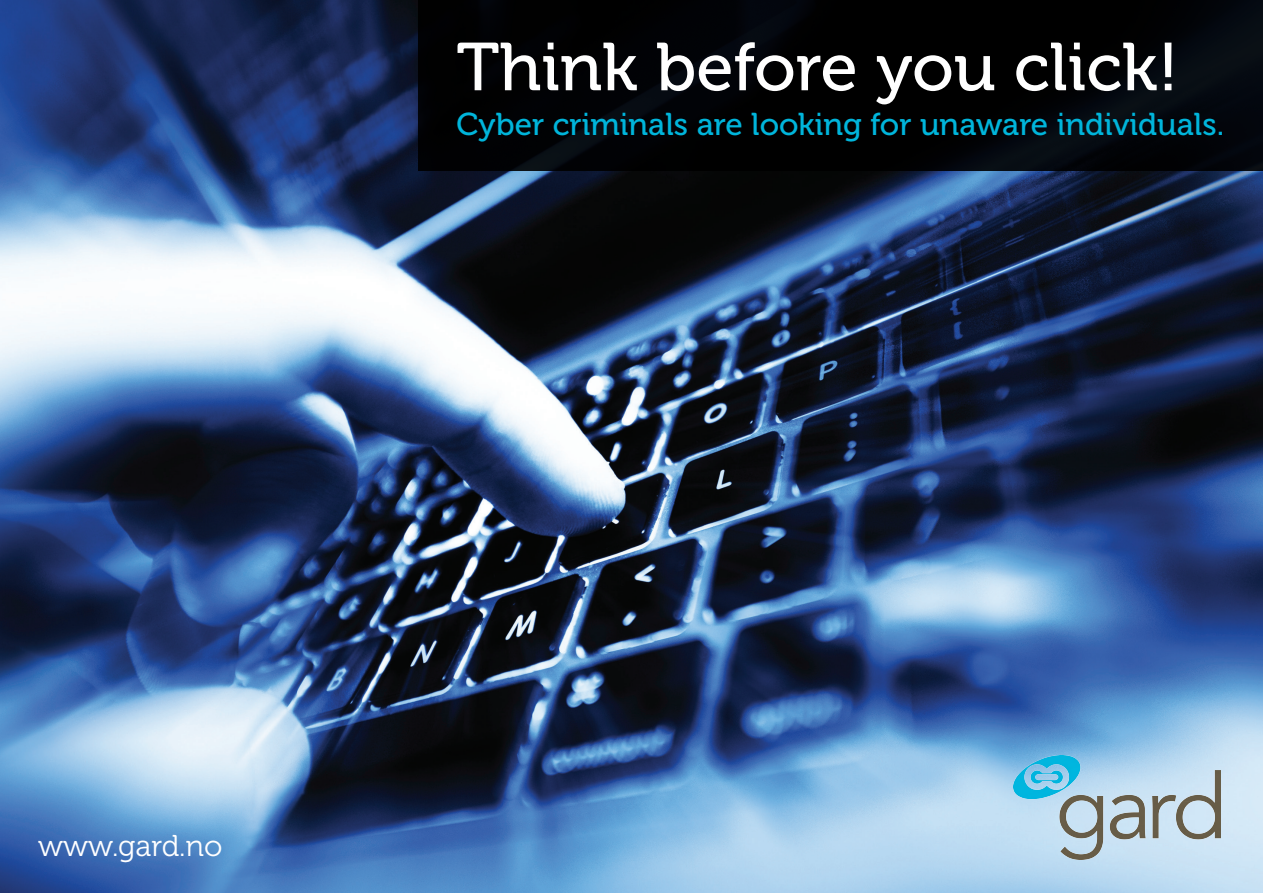
<style>
.page{position:relative;width:1263px;height:893px;background:#fff}
.page>*{position:absolute;margin:0;border:0;box-sizing:border-box;transform-origin:0 0}
.t1{font:67.5px "Museo 500";color:#fff}
.t2{font:31.5px "Museo 500";color:#00b5db}
.t3{font:30px "Museo 300";color:#fff}
</style>
<div class="page">
<img style="left:0;top:0;width:1263px;height:893px">
<img style="left:1014px;top:756px;width:206px;height:103px">
<div style="left:419px;top:0;width:844px;height:171px;background:#000"></div>
<h1 class="t1" style="left:456px;top:30px;width:724px">Think before you click!</h1>
<p class="t2" style="left:456px;top:107px;width:769px">Cyber criminals are looking for unaware individuals.</p>
<p class="t3" style="left:38px;top:829px;width:186px">www.gard.no</p>
</div>
